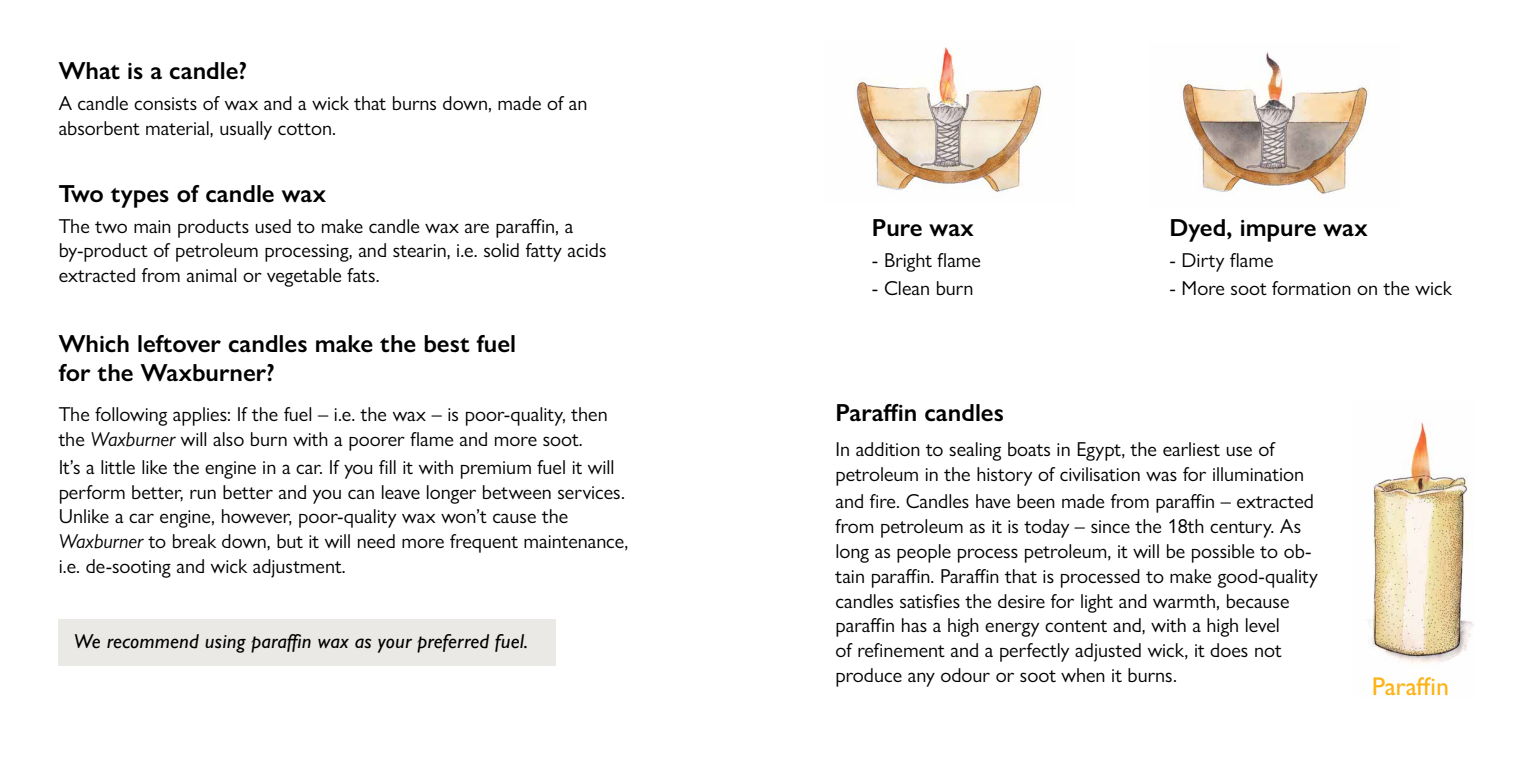
<style>
.page{position:relative;width:1531px;height:766px;background:#fff}
.page>*{position:absolute;margin:0;border:0;box-sizing:border-box;transform-origin:0 0}
.t1{font:500 25.65px "Gill Sans Nova";color:#fcb316}
.t2{font:600 24.75px/29.2px "Gill Sans Nova";color:#000}
.t3{font:20.25px/24.8px "Gill Sans Nova";color:#000}
.t4{font:italic 500 20.25px "Gill Sans Nova";letter-spacing:.01em;color:#000}
.s1{font-style:italic}
</style>
<div class="page">
<div style="left:59px;top:619px;width:497px;height:46px;background:#ebe9e6"></div>
<img style="left:1368px;top:422px;width:106px;height:242px">
<img style="left:853px;top:47px;width:190px;height:151px">
<img style="left:1179px;top:52px;width:190px;height:148px">
<p class="t2" style="left:59px;top:56px;width:190px">What is a candle?</p>
<p class="t3" style="left:59px;top:90px;width:530px">A candle consists of wax and a wick that burns down, made of an absorbent material, usually cotton.</p>
<p class="t2" style="left:59px;top:178px;width:269px">Two types of candle wax</p>
<p class="t3" style="left:59px;top:213px;width:549px">The two main products used to make candle wax are paraffin, a by-product of petroleum processing, and stearin, i.e. solid fatty acids extracted from animal or vegetable fats.</p>
<p class="t2" style="left:59px;top:329px;width:459px">Which leftover candles make the best fuel for the Waxburner?</p>
<p class="t3" style="left:59px;top:401px;width:551px">The following applies: If the fuel – i.e. the wax – is poor-quality, then the <span class="s1">Waxburner</span> will also burn with a poorer flame and more soot.</p>
<p class="t3" style="left:59px;top:454px;width:571px">It’s a little like the engine in a car. If you fill it with premium fuel it will perform better, run better and you can leave longer between services.<br>Unlike a car engine, however, poor-quality wax won’t cause the <span class="s1">Waxburner</span> to break down, but it will need more frequent maintenance, i.e. de-sooting and wick adjustment.</p>
<p class="t4" style="left:74px;top:628px;width:456px">We recommend using paraffin wax as your preferred fuel.</p>
<p class="t2" style="left:872px;top:213px;width:103px">Pure wax</p>
<p class="t3" style="left:872px;top:247px;width:111px">- Bright flame</p>
<p class="t3" style="left:872px;top:275px;width:103px">- Clean burn</p>
<p class="t2" style="left:1169px;top:213px;width:200px">Dyed, impure wax</p>
<p class="t3" style="left:1169px;top:247px;width:106px">- Dirty flame</p>
<p class="t3" style="left:1169px;top:275px;width:284px">- More soot formation on the wick</p>
<p class="t2" style="left:835px;top:397px;width:170px">Paraffin candles</p>
<p class="t3" style="left:835px;top:436px;width:470px">In addition to sealing boats in Egypt, the earliest use of petroleum in the history of civilisation was for illumination</p>
<p class="t3" style="left:835px;top:489px;width:484px">and fire. Candles have been made from paraffin – extracted from petroleum as it is today – since the 18th century. As long as people process petroleum, it will be possible to ob&shy;tain paraffin. Paraffin that is processed to make good-quality candles satisfies the desire for light and warmth, because paraffin has a high energy content and, with a high level<br>of refinement and a perfectly adjusted wick, it does not produce any odour or soot when it burns.</p>
<p class="t1" style="left:1371px;top:671px;width:79px">Paraffin</p>
</div>
